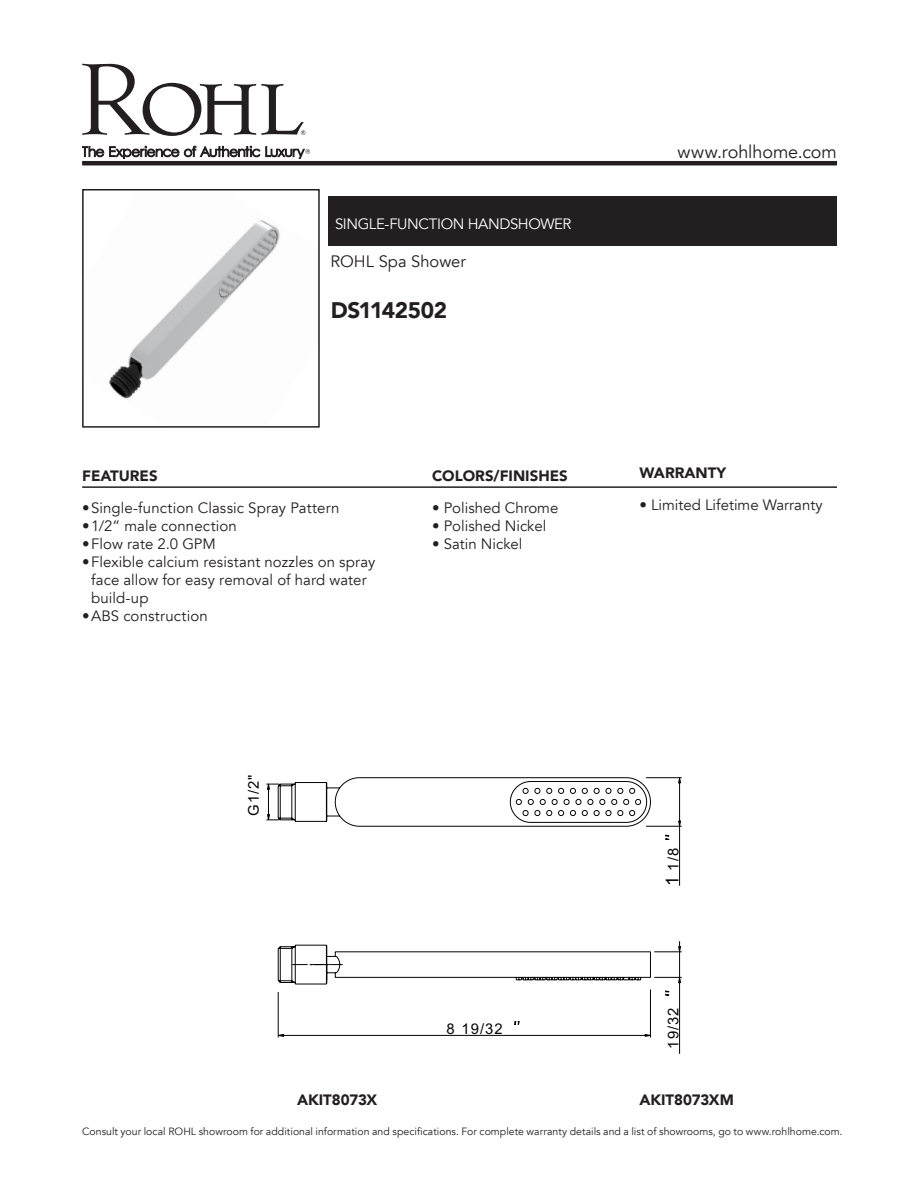
<style>
.page{position:relative;width:918px;height:1188px;background:#fff}
.page>*{position:absolute;margin:0;border:0;box-sizing:border-box;transform-origin:0 0}
.Product_Info_Nest{font:900 22.5px "Avenir";letter-spacing:-.02em;color:#231f20}
.t1{font:18px "Avenir";letter-spacing:-.005em;color:#231f20}
.t2{font:16.5px "Avenir";color:#231f20}
.Product_Info_Nest-2{font:15px "Avenir";color:#231f20}
.Product_Info_Nest-3{font:900 15px "Avenir";color:#231f20}
.Product_Title_Bar{font:15px "Avenir";letter-spacing:-.025em;color:#fff}
.t3{font:14.85px "Arial";letter-spacing:.07em;color:#040503}
.t4{font:10.5px "Avenir";color:#231f20}
.s1{font-size:17.7px}
</style>
<div class="page">
<svg style="left:82px;top:146px;width:178px;height:13px"></svg>
<svg style="left:82px;top:64px;width:223px;height:72px"></svg>
<svg style="left:266px;top:146px;width:44px;height:13px"></svg>
<hr style="left:82px;top:161px;width:755px;height:4px;background:#231f20">
<div style="left:328px;top:196px;width:509px;height:50px;background:#231f20"></div>
<img style="left:109px;top:220px;width:171px;height:179px">
<div style="left:82px;top:189px;width:238px;height:239px;border:2px solid #231f20"></div>
<hr style="left:82px;top:486px;width:755px;height:2px;background:#231f20">
<svg style="left:266px;top:777px;width:416px;height:261px"></svg>
<svg style="left:277px;top:944px;width:282px;height:41px"></svg>
<svg style="left:665px;top:777px;width:16px;height:109px"></svg>
<svg style="left:267px;top:781px;width:3px;height:42px"></svg>
<svg style="left:665px;top:941px;width:16px;height:113px"></svg>
<svg style="left:275px;top:1021px;width:379px;height:16px"></svg>
<p class="Product_Title_Bar" style="left:335px;top:215px;width:238px">SINGLE-FUNCTION HANDSHOWER</p>
<p class="t2" style="left:330px;top:251px;width:137px">ROHL Spa Shower</p>
<p class="Product_Info_Nest" style="left:331px;top:291px;width:118px">DS1142502</p>
<p class="Product_Info_Nest-3" style="left:82px;top:463px;width:77px">FEATURES</p>
<p class="Product_Info_Nest-2" style="left:82px;top:499px;width:259px">•Single-function Classic Spray Pattern</p>
<p class="Product_Info_Nest-2" style="left:82px;top:517px;width:156px">•1/2” male connection</p>
<p class="Product_Info_Nest-2" style="left:82px;top:535px;width:135px">•Flow rate 2.0 GPM</p>
<p class="Product_Info_Nest-2" style="left:82px;top:553px;width:295px">•Flexible calcium resistant nozzles on spray</p>
<p class="Product_Info_Nest-2" style="left:91px;top:571px;width:277px">face allow for easy removal of hard water</p>
<p class="Product_Info_Nest-2" style="left:91px;top:589px;width:59px">build-up</p>
<p class="Product_Info_Nest-2" style="left:82px;top:607px;width:127px">•ABS construction</p>
<p class="Product_Info_Nest-3" style="left:432px;top:463px;width:137px">COLORS/FINISHES</p>
<p class="Product_Info_Nest-2" style="left:432px;top:499px;width:128px">• Polished Chrome</p>
<p class="Product_Info_Nest-2" style="left:432px;top:517px;width:116px">• Polished Nickel</p>
<p class="Product_Info_Nest-2" style="left:432px;top:535px;width:92px">• Satin Nickel</p>
<p class="t3" style="left:244px;top:816px;width:43px;rotate:-90deg">G1/2"</p>
<p class="t3" style="left:447px;top:1019px;width:58px">8 19/32</p>
<p class="t1" style="left:678px;top:141px;width:161px">www.rohlhome.com</p>
<p class="Product_Info_Nest-3" style="left:639px;top:460px;width:88px">WARRANTY</p>
<p class="Product_Info_Nest-2" style="left:639px;top:496px;width:185px">• Limited Lifetime Warranty</p>
<p class="t3" style="left:664px;top:886px;width:39px;rotate:-90deg"><span class="s1">1</span> 1/8</p>
<p class="t3" style="left:664px;top:1049px;width:43px;rotate:-90deg">19/32</p>
<p class="Product_Info_Nest-3" style="left:297px;top:1087px;width:82px">AKIT8073X</p>
<p class="Product_Info_Nest-3" style="left:639px;top:1087px;width:96px">AKIT8073XM</p>
<p class="t4" style="left:82px;top:1125px;width:762px">Consult your local ROHL showroom for additional information and specifications. For complete warranty details and a list of showrooms, go to www.rohlhome.com.</p>
</div>
